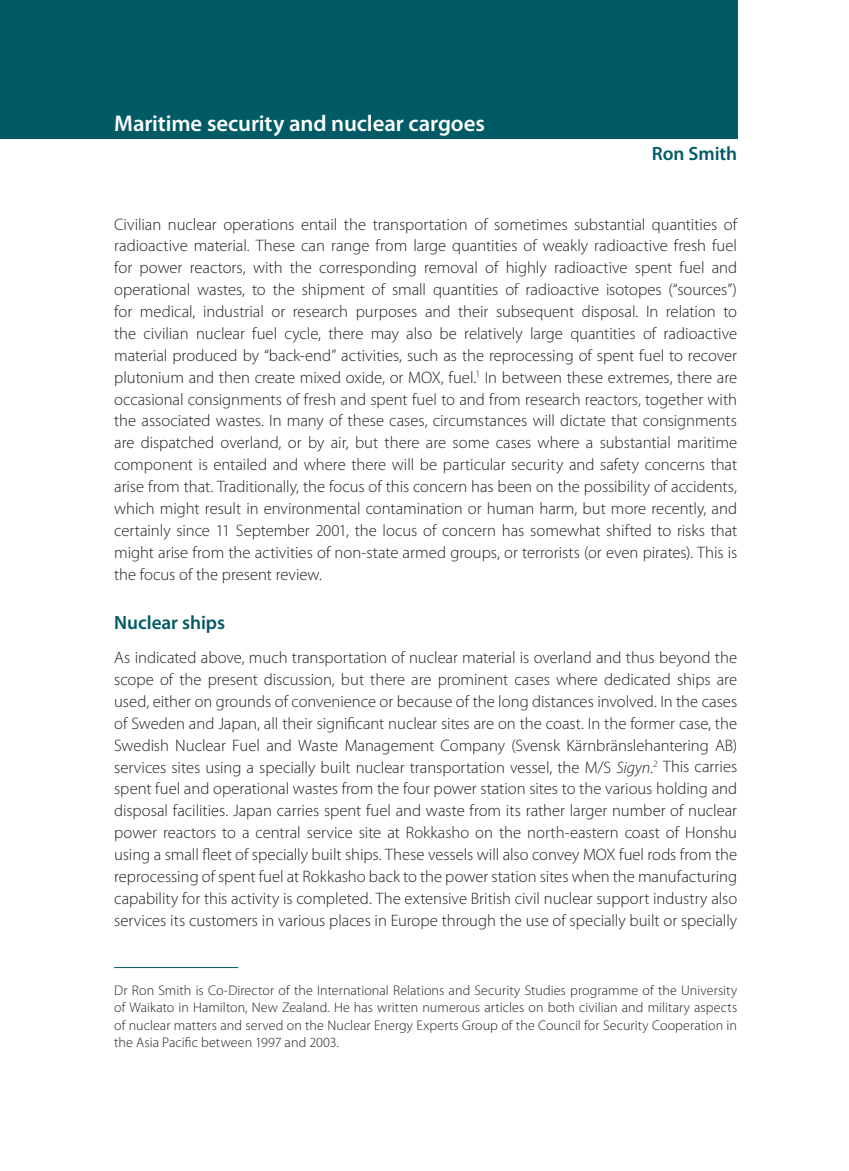
<style>
.page{position:relative;width:849px;height:1171px;background:#fff}
.page>*{position:absolute;margin:0;border:0;box-sizing:border-box;transform-origin:0 0}
.t1{font:600 22.75px "Myriad Pro";letter-spacing:-.005em;color:#fff}
.t2{font:600 19.25px "Myriad Pro";letter-spacing:-.005em;color:#005b66}
.t3{font:300 16.62px/21.9px "Myriad Pro";color:#231f20;text-align:justify}
.t4{font:300 14px/17.5px "Myriad Pro";letter-spacing:.005em;color:#231f20;text-align:justify}
.s1{font-style:italic}
</style>
<div class="page">
<div style="left:0;top:0;width:737px;height:139px;background:#005b66"></div>
<hr style="left:114px;top:967px;width:124px;height:1px;background:#005b66">
<h1 class="t1" style="left:114px;top:109px;width:372px">Maritime security and nuclear cargoes</h1>
<p class="t2" style="left:651px;top:142px;width:87px">Ron Smith</p>
<p class="t3" style="left:114px;top:213px;width:624px">Civilian nuclear operations entail the transportation of sometimes substantial quantities of radioactive material. These can range from large quantities of weakly radioactive fresh fuel for power reactors, with the corresponding removal of highly radioactive spent fuel and operational wastes, to the shipment of small quantities of radioactive isotopes (“sources”) for medical, industrial or research purposes and their subsequent disposal. In relation to the civilian nuclear fuel cycle, there may also be relatively large quantities of radioactive material produced by “back-end” activities, such as the reprocessing of spent fuel to recover plutonium and then create mixed oxide, or MOX, fuel.<sup>1</sup> In between these extremes, there are occasional consignments of fresh and spent fuel to and from research reactors, together with the associated wastes. In many of these cases, circumstances will dictate that consignments are dispatched overland, or by air, but there are some cases where a substantial maritime component is entailed and where there will be particular security and safety concerns that arise from that. Traditionally, the focus of this concern has been on the possibility of accidents, which might result in environmental contamination or human harm, but more recently, and certainly since 11 September 2001, the locus of concern has somewhat shifted to risks that might arise from the activities of non-state armed groups, or terrorists (or even pirates). This is the focus of the present review.</p>
<p class="t2" style="left:114px;top:610px;width:112px">Nuclear ships</p>
<p class="t3" style="left:114px;top:646px;width:624px">As indicated above, much transportation of nuclear material is overland and thus beyond the scope of the present discussion, but there are prominent cases where dedicated ships are used, either on grounds of convenience or because of the long distances involved. In the cases of Sweden and Japan, all their significant nuclear sites are on the coast. In the former case, the Swedish Nuclear Fuel and Waste Management Company (Svensk Kärnbränslehantering AB) services sites using a specially built nuclear transportation vessel, the M/S <span class="s1">Sigyn</span>.<sup>2</sup> This carries spent fuel and operational wastes from the four power station sites to the various holding and disposal facilities. Japan carries spent fuel and waste from its rather larger number of nuclear power reactors to a central service site at Rokkasho on the north-eastern coast of Honshu using a small fleet of specially built ships. These vessels will also convey MOX fuel rods from the reprocessing of spent fuel at Rokkasho back to the power station sites when the manufacturing capability for this activity is completed. The extensive British civil nuclear support industry also services its customers in various places in Europe through the use of specially built or specially</p>
<p class="t4" style="left:114px;top:981px;width:624px">Dr Ron Smith is Co-Director of the International Relations and Security Studies programme of the University of Waikato in Hamilton, New Zealand. He has written numerous articles on both civilian and military aspects of nuclear matters and served on the Nuclear Energy Experts Group of the Council for Security Cooperation in the Asia Pacific between 1997 and 2003.</p>
</div>
